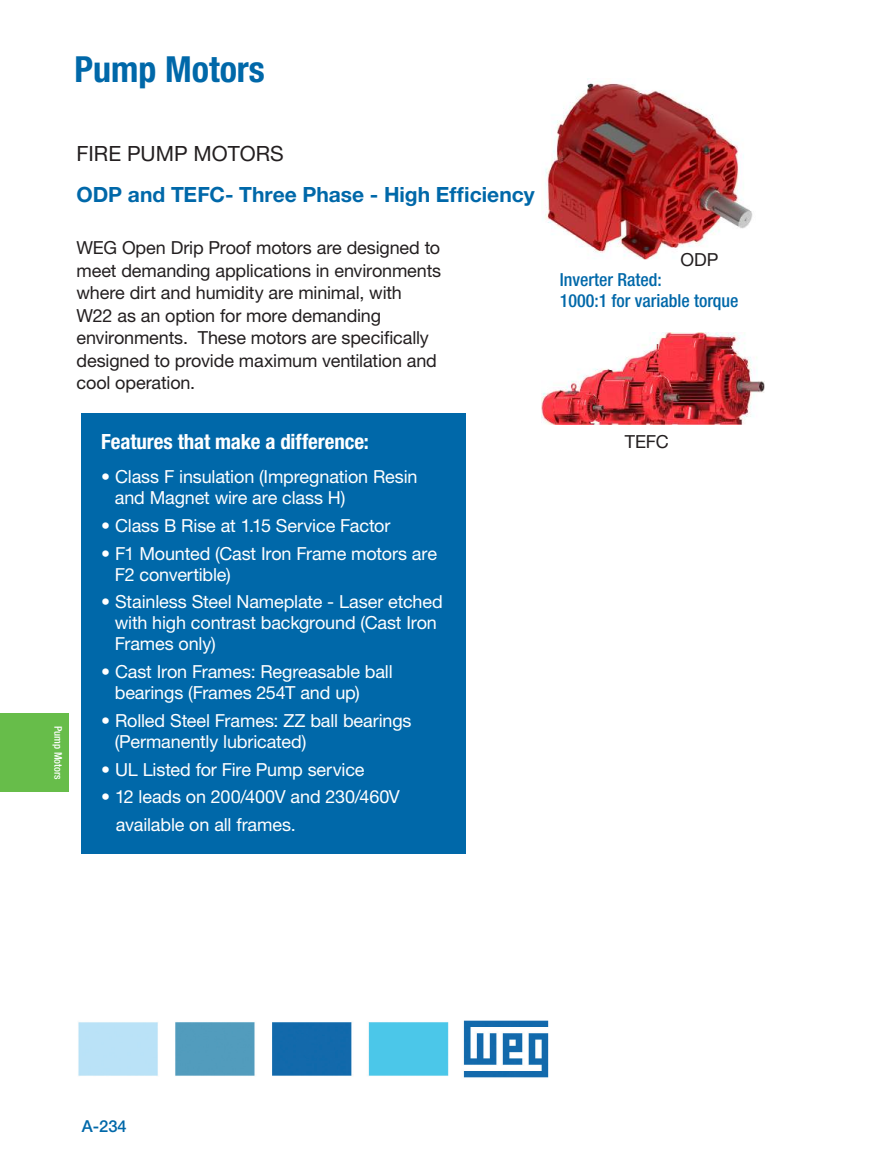
<style>
.page{position:relative;width:891px;height:1161px;background:#fff}
.page>*{position:absolute;margin:0;border:0;box-sizing:border-box;transform-origin:0 0}
.t1{font:700 condensed 36px "Helvetica Neue LT Pro";color:#0068a9}
.t2{font:700 21px "Helvetica Neue LT Pro";color:#0068a9}
.t3{font:700 condensed 21px "Helvetica Neue LT Pro";letter-spacing:-.005em;color:#fff}
.t4{font:21px "Helvetica Neue LT Pro";color:#231f20}
.t5{font:18px/21px "Helvetica Neue LT Pro";letter-spacing:-.01em;color:#fff}
.t6{font:18px/22.5px "Helvetica Neue LT Pro";letter-spacing:-.01em;color:#231f20}
.t7{font:500 condensed 18px/21.6px "Helvetica Neue LT Pro";color:#0068a9}
.t8{font:500 16.5px "Helvetica Neue LT Pro";color:#0068a9}
.t9{font:500 condensed 10.5px "Helvetica Neue LT Pro";color:#fff}
</style>
<div class="page">
<div style="left:0;top:713px;width:68px;height:79px;background:#67bd4a"></div>
<img style="left:545px;top:79px;width:208px;height:181px">
<img style="left:78px;top:1020px;width:471px;height:58px">
<div style="left:81px;top:413px;width:384px;height:441px;background:#0068a9"></div>
<img style="left:541px;top:333px;width:224px;height:91px">
<h1 class="t1" style="left:75px;top:47px;width:192px">Pump Motors</h1>
<p class="t4" style="left:76px;top:141px;width:209px">FIRE PUMP MOTORS</p>
<p class="t2" style="left:76px;top:182px;width:460px">ODP and TEFC- Three Phase - High Efficiency</p>
<p class="t6" style="left:76px;top:236px;width:366px">WEG Open Drip Proof motors are designed to meet demanding applications in environments where dirt and humidity are minimal, with W22 as an option for more demanding environments. These motors are specifically designed to provide maximum ventilation and cool operation.</p>
<p class="t9" style="left:64px;top:726px;width:55px;rotate:90deg">Pump Motors</p>
<p class="t3" style="left:101px;top:428px;width:269px">Features that make a difference:</p>
<p class="t5" style="left:115px;top:466px;width:304px;text-indent:-14px">• Class F insulation (Impregnation Resin and Magnet wire are class H)</p>
<p class="t5" style="left:101px;top:515px;width:291px">• Class B Rise at 1.15 Service Factor</p>
<p class="t5" style="left:115px;top:542px;width:324px;text-indent:-14px">• F1 Mounted (Cast Iron Frame motors are<br>F2 convertible)</p>
<p class="t5" style="left:115px;top:591px;width:330px;text-indent:-14px">• Stainless Steel Nameplate - Laser etched with high contrast background (Cast Iron<br>Frames only)</p>
<p class="t5" style="left:115px;top:661px;width:279px;text-indent:-14px">• Cast Iron Frames: Regreasable ball bearings (Frames 254T and up)</p>
<p class="t5" style="left:115px;top:710px;width:298px;text-indent:-14px">• Rolled Steel Frames: ZZ ball bearings (Permanently lubricated)</p>
<p class="t5" style="left:101px;top:758px;width:265px">• UL Listed for Fire Pump service</p>
<p class="t5" style="left:116px;top:783px;width:285px;line-height:27.8px;text-indent:-15px">• 12 leads on 200/400V and 230/460V available on all frames.</p>
<p class="t6" style="left:681px;top:248px;width:39px">ODP</p>
<p class="t7" style="left:560px;top:268px;width:180px">Inverter Rated:<br>1000:1 for variable torque</p>
<p class="t6" style="left:625px;top:430px;width:45px">TEFC</p>
<p class="t8" style="left:82px;top:1117px;width:46px">A-234</p>
</div>
